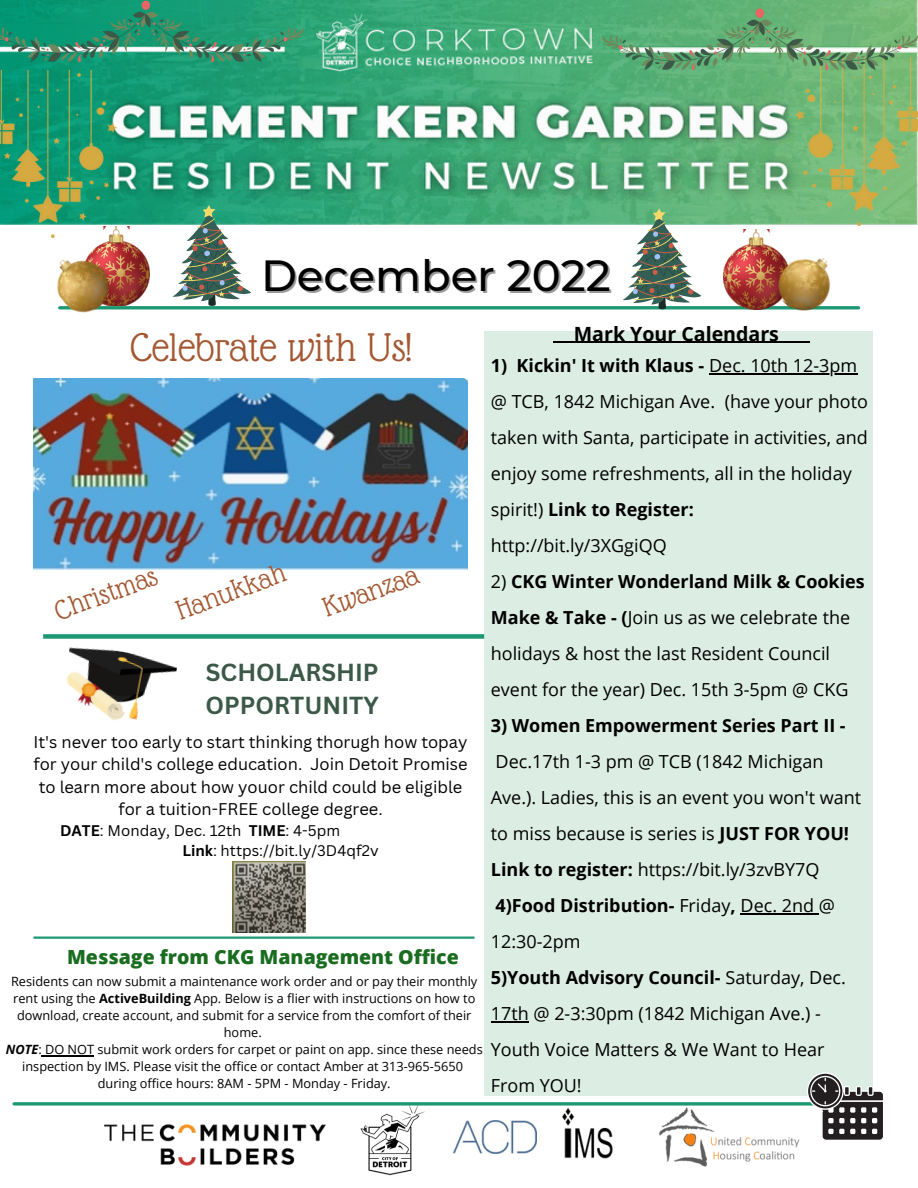
<style>
.page{position:relative;width:918px;height:1188px;background:#fff}
.page>*{position:absolute;margin:0;border:0;box-sizing:border-box;transform-origin:0 0}
.t1{font:43.5px "Glass Antiqua";color:#a45832}
.t2{font:500 43.5px "Montserrat";color:#000}
.t3{font:30px "Glass Antiqua";color:#a45832}
.t4{font:700 24px/32.7px "Canva Sans";color:#3c5947}
.t5{font:700 19.65px "Open Sans";color:#000}
.t6{font:800 19.5px "Open Sans";color:#1a6d20}
.t7{font:18px/36px "Open Sans";color:#000}
.t8{font:700 18px "Open Sans";color:#000}
.t9{font:16.5px/22.5px "Canva Sans";color:#000;text-align:center}
.t10{font:15px/20.2px "Canva Sans";color:#000}
.t11{font:12.75px/17px "Open Sans";color:#000;text-align:center}
.s1{font-weight:700}
.s2{font-weight:700;font-style:italic}
</style>
<div class="page">
<img style="left:0;top:0;width:918px;height:225px">
<img style="left:104px;top:1124px;width:222px;height:42px">
<img style="left:360px;top:1106px;width:64px;height:70px">
<div style="left:484px;top:331px;width:388px;height:765px;background:#dcede4"></div>
<svg style="left:14px;top:1102px;width:642px;height:4px;background:#3ea787"></svg>
<hr style="left:60px;top:306px;width:799px;height:3px;background:#1c9872">
<img style="left:453px;top:1120px;width:84px;height:34px">
<img style="left:562px;top:1109px;width:51px;height:49px">
<img style="left:656px;top:1102px;width:151px;height:65px">
<svg style="left:807px;top:1072px;width:76px;height:68px"></svg>
<hr style="left:34px;top:937px;width:441px;height:2px;background:#1c9872">
<div style="left:43px;top:634px;width:441px;height:5px;background:#1c9872"></div>
<img style="left:0;top:70px;width:116px;height:168px">
<img style="left:796px;top:70px;width:122px;height:155px">
<img style="left:0;top:1px;width:303px;height:62px">
<img style="left:603px;top:8px;width:315px;height:62px">
<svg style="left:172px;top:205px;width:79px;height:101px"></svg>
<svg style="left:623px;top:208px;width:78px;height:101px"></svg>
<img style="left:83px;top:226px;width:67px;height:80px">
<img style="left:723px;top:229px;width:47px;height:80px">
<img style="left:768px;top:244px;width:77px;height:67px">
<img style="left:53px;top:244px;width:67px;height:69px">
<img style="left:33px;top:378px;width:435px;height:191px">
<img style="left:66px;top:647px;width:111px;height:74px">
<img style="left:233px;top:862px;width:73px;height:70px">
<svg style="left:554px;top:342px;width:20px;height:1px"></svg>
<hr style="left:574px;top:342px;width:205px;height:1px;background:#000">
<hr style="left:779px;top:342px;width:31px;height:1px;background:#000">
<hr style="left:709px;top:373px;width:148px;height:1px;background:#000">
<hr style="left:741px;top:913px;width:78px;height:1px;background:#000">
<hr style="left:491px;top:1021px;width:38px;height:1px;background:#000">
<hr style="left:42px;top:1055px;width:52px;height:2px;background:#000">
<h1 class="t2" style="left:261px;top:249px;width:351px">December 2022</h1>
<p class="t5" style="left:574px;top:320px;width:207px">Mark Your Calendars</p>
<p class="t7" style="left:491px;top:347px;width:379px"><span class="s1">1) Kickin' It with Klaus -</span> Dec. 10th 12-3pm @ TCB, 1842 Michigan Ave. (have your photo taken with Santa, participate in activities, and enjoy some refreshments, all in the holiday spirit!) <span class="s1">Link to Register: </span>http://bit.ly/3XGgiQQ</p>
<p class="t7" style="left:491px;top:563px;width:376px">2) <span class="s1">CKG Winter Wonderland Milk &amp; Cookies Make &amp; Take - (</span>Join us as we celebrate the holidays &amp; host the last Resident Council event for the year) Dec. 15th 3-5pm @ CKG</p>
<p class="t8" style="left:491px;top:713px;width:356px">3) Women Empowerment Series Part II -</p>
<p class="t7" style="left:491px;top:743px;width:372px">Dec.17th 1-3 pm @ TCB (1842 Michigan Ave.). Ladies, this is an event you won't want to miss because is series is <span class="s1">JUST FOR YOU!<br>Link to register:</span> https://bit.ly/3zvBY7Q <span class="s1">4)Food Distribution-</span> Friday<span class="s1">,</span> Dec. 2nd @ 12:30-2pm<br><span class="s1">5)Youth Advisory Council-</span> Saturday, Dec.<br>17th @ 2-3:30pm (1842 Michigan Ave.) - Youth Voice Matters &amp; We Want to Hear From YOU!</p>
<h1 class="t1" style="left:130px;top:325px;width:284px">Celebrate with Us!</h1>
<h2 class="t3" style="left:51px;top:597px;width:108px;rotate:-20deg">Christmas</h2>
<h2 class="t3" style="left:172px;top:596px;width:116px;rotate:-20deg">Hanukkah</h2>
<h2 class="t3" style="left:318px;top:593px;width:101px;rotate:-20deg">Kwanzaa</h2>
<h3 class="t4" style="left:206px;top:656px;width:175px">SCHOLARSHIP<br>OPPORTUNITY</h3>
<p class="t9" style="left:33px;top:730px;width:436px">It's never too early to start thinking thorugh how topay for your child's college education. Join Detoit Promise to learn more about how youor child could be eligible for a tuition-FREE college degree.</p>
<p class="t10" style="left:182px;top:820px;width:198px;text-indent:-122px"><span class="s1">DATE</span>: Monday, Dec. 12th <span class="s1">TIME</span>: 4-5pm<br><span class="s1">Link</span>: https://bit.ly/3D4qf2v</p>
<p class="t6" style="left:67px;top:943px;width:393px">Message from CKG Management Office</p>
<p class="t11" style="left:6px;top:973px;width:478px">Residents can now submit a maintenance work order and or pay their monthly rent using the <span class="s1">ActiveBuilding</span> App. Below is a flier with instructions on how to download, create account, and submit for a service from the comfort of their home.<br><span class="s2">NOTE</span>: DO NOT submit work orders for carpet or paint on app. since these needs inspection by IMS. Please visit the office or contact Amber at 313-965-5650 during office hours: 8AM - 5PM - Monday - Friday.</p>
</div>
